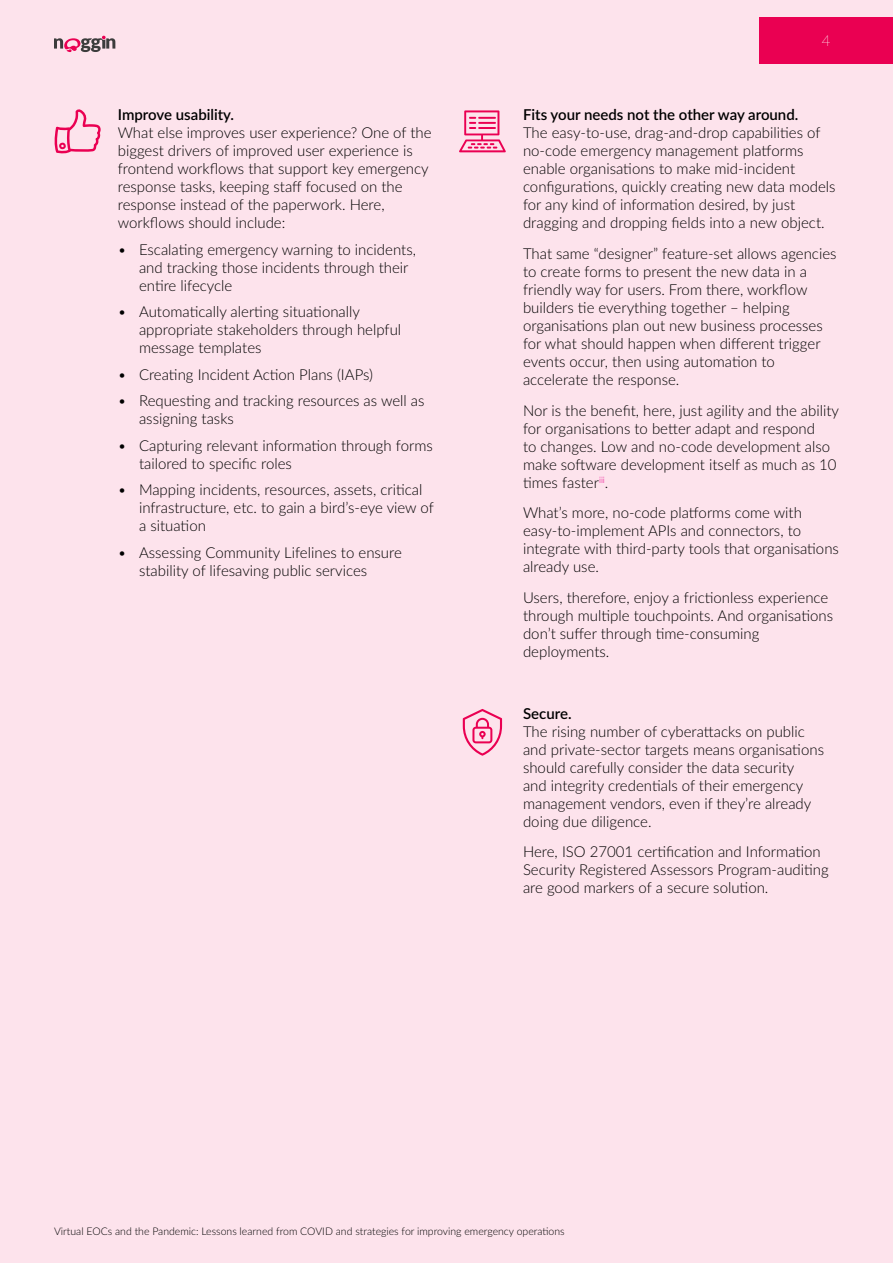
<style>
.page{position:relative;width:893px;height:1263px;background:#fde3ec}
.page>*{position:absolute;margin:0;border:0;box-sizing:border-box;transform-origin:0 0}
.t1{font:300 15px/18px "Lato";color:#000}
.t2{font:600 15px "Lato";color:#000}
.t3{font:100 15px "Lato";color:#fff}
.t4{font:300 10.5px "Lato";color:#000}
</style>
<div class="page">
<svg style="left:54px;top:36px;width:61px;height:16px"></svg>
<div style="left:760px;top:17px;width:133px;height:47px;background:#ea0052"></div>
<svg style="left:459px;top:110px;width:47px;height:42px"></svg>
<svg style="left:54px;top:109px;width:47px;height:45px"></svg>
<svg style="left:463px;top:709px;width:39px;height:47px"></svg>
<p class="t2" style="left:118px;top:104px;width:118px">Improve usability.</p>
<p class="t1" style="left:118px;top:123px;width:315px">What else improves user experience? One of the biggest drivers of improved user experience is frontend workflows that support key emergency response tasks, keeping staff focused on the response instead of the paperwork. Here, workflows should include:</p>
<p class="t1" style="left:139px;top:240px;width:278px;text-indent:-21px">• Escalating emergency warning to incidents, and tracking those incidents through their entire lifecycle</p>
<p class="t1" style="left:139px;top:302px;width:264px;text-indent:-21px">• Automatically alerting situationally appropriate stakeholders through helpful message templates</p>
<p class="t1" style="left:118px;top:365px;width:257px">• Creating Incident Action Plans (IAPs)</p>
<p class="t1" style="left:139px;top:391px;width:287px;text-indent:-21px">• Requesting and tracking resources as well as assigning tasks</p>
<p class="t1" style="left:139px;top:436px;width:295px;text-indent:-21px">• Capturing relevant information through forms tailored to specific roles</p>
<p class="t1" style="left:139px;top:480px;width:296px;text-indent:-21px">• Mapping incidents, resources, assets, critical infrastructure, etc. to gain a bird’s-eye view of a situation</p>
<p class="t1" style="left:139px;top:543px;width:264px;text-indent:-21px">• Assessing Community Lifelines to ensure stability of lifesaving public services</p>
<p class="t3" style="left:822px;top:30px;width:10px">4</p>
<p class="t2" style="left:523px;top:104px;width:277px">Fits your needs not the other way around.</p>
<p class="t1" style="left:523px;top:123px;width:314px">The easy-to-use, drag-and-drop capabilities of no-code emergency management platforms enable organisations to make mid-incident configurations, quickly creating new data models for any kind of information desired, by just dragging and dropping fields into a new object.</p>
<p class="t1" style="left:523px;top:244px;width:315px">That same “designer” feature-set allows agencies to create forms to present the new data in a friendly way for users. From there, workflow builders tie everything together – helping organisations plan out new business processes for what should happen when different trigger events occur, then using automation to accelerate the response.</p>
<p class="t1" style="left:523px;top:401px;width:318px">Nor is the benefit, here, just agility and the ability for organisations to better adapt and respond<br>to changes. Low and no-code development also make software development itself as much as 10 times faster<sup>iii</sup>.</p>
<p class="t1" style="left:523px;top:503px;width:317px">What’s more, no-code platforms come with easy-to-implement APIs and connectors, to integrate with third-party tools that organisations already use.</p>
<p class="t1" style="left:523px;top:588px;width:312px">Users, therefore, enjoy a frictionless experience through multiple touchpoints. And organisations don’t suffer through time-consuming deployments.</p>
<p class="t2" style="left:523px;top:702px;width:50px">Secure.</p>
<p class="t1" style="left:523px;top:722px;width:302px">The rising number of cyberattacks on public and private-sector targets means organisations should carefully consider the data security<br>and integrity credentials of their emergency management vendors, even if they’re already doing due diligence.</p>
<p class="t1" style="left:523px;top:842px;width:307px">Here, ISO 27001 certification and Information<br>Security Registered Assessors Program-auditing are good markers of a secure solution.</p>
<p class="t4" style="left:54px;top:1224px;width:512px">Virtual EOCs and the Pandemic: Lessons learned from COVID and strategies for improving emergency operations</p>
</div>
